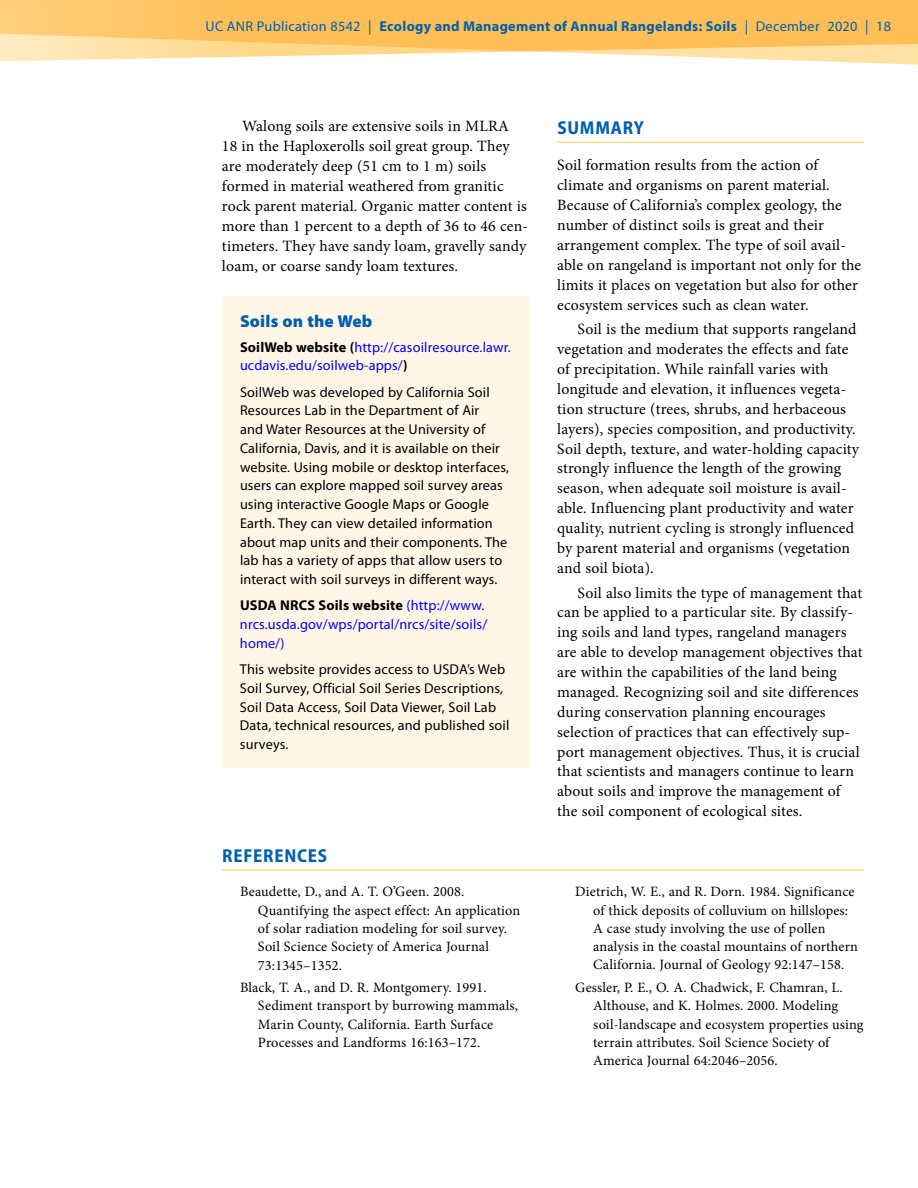
<style>
.page{position:relative;width:918px;height:1188px;background:#fff}
.page>*{position:absolute;margin:0;border:0;box-sizing:border-box;transform-origin:0 0}
.t1{font:700 semi-condensed 18.75px "Myriad Pro";letter-spacing:.04em;color:#005fae}
.t2{font:900 17.25px "Myriad Pro";letter-spacing:.01em;color:#005fae}
.t3{font:15.75px/20px "Minion Pro";letter-spacing:.01em;color:#000}
.t4{font:14.25px/18.3px "Minion Pro";letter-spacing:.01em;color:#000}
.t5{font:14.25px/18.8px "Myriad Pro";letter-spacing:.01em;color:#000}
.t6{font:14.25px/18.8px "Myriad Pro";letter-spacing:.01em;color:#00f}
.t7{font:700 14.25px "Myriad Pro";letter-spacing:.02em;color:#005fae}
.s1{font-weight:400}
.s2{font-weight:700;color:#000}
</style>
<div class="page">
<svg style="left:0;top:0;width:918px;height:63px;background:#fc7"></svg>
<div style="left:222px;top:296px;width:307px;height:67px;background:#fff6e7"></div>
<div style="left:222px;top:323px;width:307px;height:66px;background:#fff6e7"></div>
<div style="left:222px;top:368px;width:307px;height:235px;background:#fff6e7"></div>
<div style="left:222px;top:582px;width:307px;height:84px;background:#fff6e7"></div>
<div style="left:222px;top:645px;width:307px;height:123px;background:#fff6e7"></div>
<hr style="left:557px;top:142px;width:307px;height:1px;background:#ffdb91">
<hr style="left:222px;top:869px;width:642px;height:2px;background:#ffdb91">
<p class="t7" style="left:205px;top:17px;width:687px"><span class="s1">UC ANR Publication 8542 |</span> Ecology and Management of Annual Rangelands: Soils <span class="s1">| December 2020 | 18</span></p>
<p class="t3" style="left:222px;top:117px;width:308px;text-indent:20px">Walong soils are extensive soils in MLRA 18 in the Haploxerolls soil great group. They are moderately deep (51 cm to 1 m) soils formed in material weathered from granitic rock parent material. Organic matter content is more than 1 percent to a depth of 36 to 46 cen&shy;timeters. They have sandy loam, gravelly sandy loam, or coarse sandy loam textures.</p>
<p class="t2" style="left:240px;top:309px;width:134px">Soils on the Web</p>
<p class="t6" style="left:240px;top:337px;width:272px"><span class="s2">SoilWeb website (</span>http://casoilresource.lawr. ucdavis.edu/soilweb-apps/<span class="s2">)</span></p>
<p class="t5" style="left:240px;top:382px;width:270px">SoilWeb was developed by California Soil Resources Lab in the Department of Air<br>and Water Resources at the University of California, Davis, and it is available on their website. Using mobile or desktop interfaces, users can explore mapped soil survey areas using interactive Google Maps or Google Earth. They can view detailed information about map units and their components. The lab has a variety of apps that allow users to interact with soil surveys in different ways.</p>
<p class="t6" style="left:240px;top:596px;width:249px"><span class="s2">USDA NRCS Soils website</span> (http://www. nrcs.usda.gov/wps/portal/nrcs/site/soils/ home/)</p>
<p class="t5" style="left:240px;top:660px;width:271px">This website provides access to USDA’s Web Soil Survey, Official Soil Series Descriptions, Soil Data Access, Soil Data Viewer, Soil Lab Data, technical resources, and published soil surveys.</p>
<p class="t1" style="left:222px;top:843px;width:106px">REFERENCES</p>
<p class="t4" style="left:258px;top:883px;width:264px;text-indent:-18px">Beaudette, D., and A. T. O’Geen. 2008.<br>Quantifying the aspect effect: An application of solar radiation modeling for soil survey.<br>Soil Science Society of America Journal 73:1345–1352.</p>
<p class="t4" style="left:258px;top:978px;width:262px;text-indent:-18px">Black, T. A., and D. R. Montgomery. 1991.<br>Sediment transport by burrowing mammals, Marin County, California. Earth Surface Processes and Landforms 16:163–172.</p>
<p class="t1" style="left:557px;top:116px;width:88px">SUMMARY</p>
<p class="t3" style="left:557px;top:156px;width:306px">Soil formation results from the action of climate and organisms on parent material.<br>Because of California’s complex geology, the number of distinct soils is great and their arrangement complex. The type of soil avail&shy;able on rangeland is important not only for the limits it places on vegetation but also for other ecosystem services such as clean water.</p>
<p class="t3" style="left:557px;top:319px;width:303px;text-indent:20px">Soil is the medium that supports rangeland vegetation and moderates the effects and fate of precipitation. While rainfall varies with longitude and elevation, it influences vegeta&shy;tion structure (trees, shrubs, and herbaceous layers), species composition, and productivity.<br>Soil depth, texture, and water-holding capacity strongly influence the length of the growing season, when adequate soil moisture is avail&shy;able. Influencing plant productivity and water quality, nutrient cycling is strongly influenced by parent material and organisms (vegetation and soil biota).</p>
<p class="t3" style="left:557px;top:583px;width:307px;text-indent:20px">Soil also limits the type of management that can be applied to a particular site. By classify&shy;ing soils and land types, rangeland managers are able to develop management objectives that are within the capabilities of the land being managed. Recognizing soil and site differences during conservation planning encourages selection of practices that can effectively sup&shy;port management objectives. Thus, it is crucial that scientists and managers continue to learn about soils and improve the management of the soil component of ecological sites.</p>
<p class="t4" style="left:593px;top:883px;width:266px;text-indent:-18px">Dietrich, W. E., and R. Dorn. 1984. Significance of thick deposits of colluvium on hillslopes:<br>A case study involving the use of pollen analysis in the coastal mountains of northern California. Journal of Geology 92:147–158.</p>
<p class="t4" style="left:593px;top:978px;width:272px;text-indent:-18px">Gessler, P. E., O. A. Chadwick, F. Chamran, L.<br>Althouse, and K. Holmes. 2000. Modeling soil-landscape and ecosystem properties using terrain attributes. Soil Science Society of America Journal 64:2046–2056.</p>
</div>
